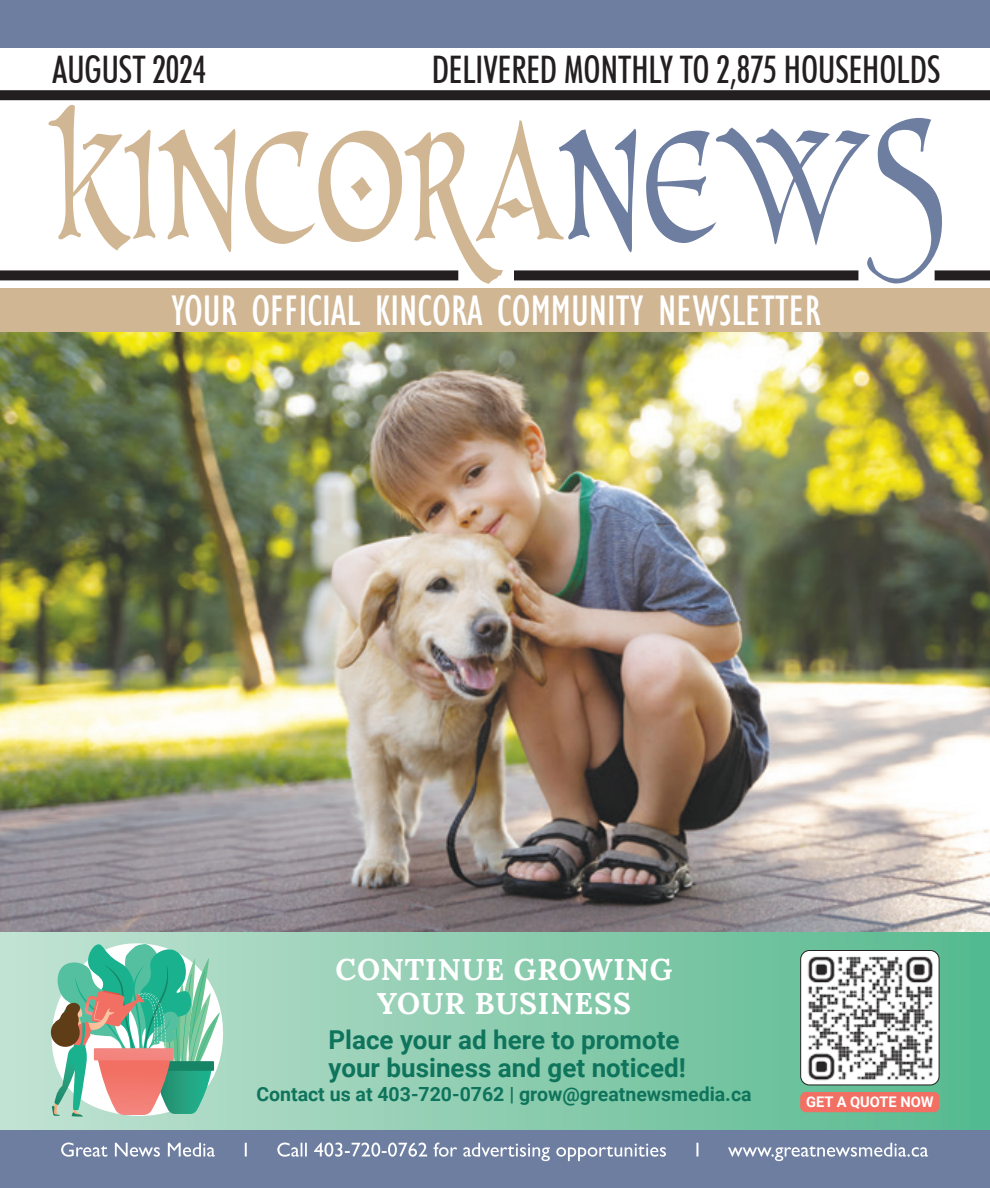
<style>
.page{position:relative;width:990px;height:1188px;background:#fff}
.page>*{position:absolute;margin:0;border:0;box-sizing:border-box;transform-origin:0 0}
.t1{font:condensed 44px "Gill Sans";color:#fff}
.t2{font:500 condensed 38px "Futura BT";color:#231f20;scale:.92 1}
.t3{font:700 30px/34px "Lora";letter-spacing:.03em;color:#fff;text-align:center}
.t4{font:700 26px/28px "Roboto";color:#0f745c}
.t5{font:700 19.6px "Roboto";color:#0f745c}
.t6{font:700 14.6px "Roboto";color:#fff}
</style>
<div class="page">
<img style="left:0;top:332px;width:990px;height:600px">
<div style="left:0;top:0;width:990px;height:117px;background:#6e7ea1"></div>
<div style="left:0;top:1130px;width:990px;height:58px;background:#6e7ea1"></div>
<svg style="left:61px;top:1143px;width:867px;height:18px"></svg>
<div style="left:0;top:48px;width:990px;height:240px;background:#fff"></div>
<svg style="left:564px;top:118px;width:378px;height:165px"></svg>
<svg style="left:48px;top:105px;width:516px;height:179px"></svg>
<div style="left:0;top:90px;width:990px;height:10px;background:#231f20"></div>
<div style="left:0;top:270px;width:458px;height:10px;background:#231f20"></div>
<div style="left:0;top:288px;width:990px;height:44px;background:#d0b693"></div>
<div style="left:514px;top:270px;width:344px;height:10px;background:#231f20"></div>
<div style="left:935px;top:270px;width:55px;height:10px;background:#231f20"></div>
<div style="left:0;top:932px;width:990px;height:198px;background:linear-gradient(to right,#c3e2d3,#57b98e)"></div>
<svg style="left:44px;top:941px;width:189px;height:179px"></svg>
<div style="left:801px;top:950px;width:138px;height:135px;background:#fff;border-radius:9px"></div>
<div style="left:800px;top:950px;width:140px;height:135px;border:1px solid #231f20;border-radius:9px"></div>
<img style="left:807px;top:956px;width:126px;height:125px">
<div style="left:800px;top:1092px;width:140px;height:20px;background:#f26f63;border-radius:6px"></div>
<p class="t2" style="left:52px;top:46px;width:169px">AUGUST 2024</p>
<p class="t2" style="left:432px;top:46px;width:555px">DELIVERED MONTHLY TO 2,875 HOUSEHOLDS</p>
<p class="t1" style="left:172px;top:285px;width:651px">YOUR OFFICIAL KINCORA COMMUNITY NEWSLETTER</p>
<p class="t3" style="left:336px;top:950px;width:338px">CONTINUE GROWING<br>YOUR BUSINESS</p>
<p class="t4" style="left:328px;top:1025px;width:359px">Place your ad here to promote your business and get noticed!</p>
<p class="t5" style="left:256px;top:1081px;width:497px">Contact us at 403-720-0762 | grow@greatnewsmedia.ca</p>
<p class="t6" style="left:806px;top:1092px;width:129px">GET A QUOTE NOW</p>
</div>
